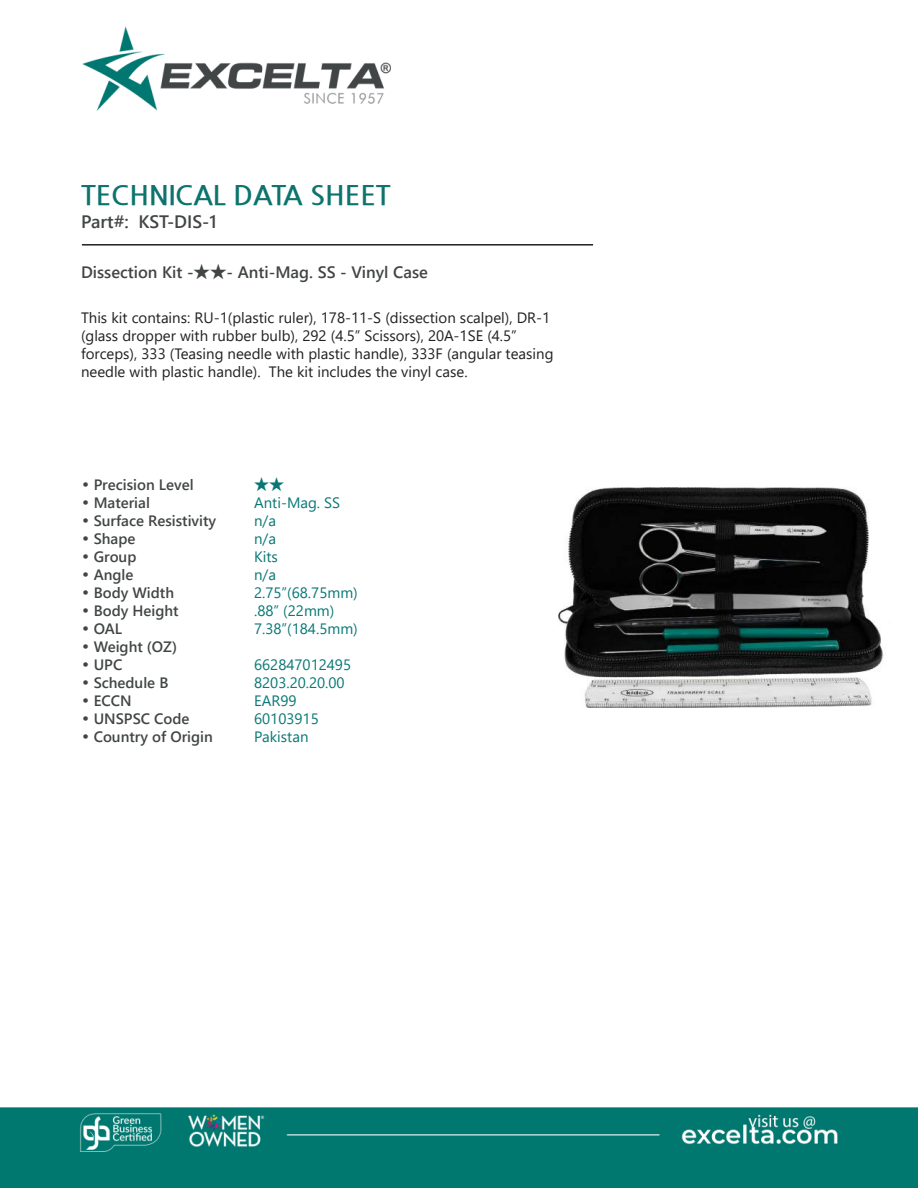
<style>
.page{position:relative;width:918px;height:1188px;background:#fff}
.page>*{position:absolute;margin:0;border:0;box-sizing:border-box;transform-origin:0 0}
.t1{font:700 27px "Nanum Gothic";color:#0d746d}
.t2{font:700 18px "Yu Gothic UI";color:#424546}
.t3{font:700 16.5px "Yu Gothic UI";color:#424546}
.t4{font:15px/18px "Yu Gothic UI";color:#221f1f}
.t5{font:700 15px "Yu Gothic UI";color:#424546}
.t6{font:15px "Yu Gothic UI";color:#087875}
.s1{font-family:"Century Gothic";font-weight:400}
</style>
<div class="page">
<img style="left:0;top:26px;width:918px;height:1162px">
<hr style="left:82px;top:244px;width:511px;height:2px;background:#221f1f">
<img style="left:558px;top:487px;width:333px;height:221px">
<h1 class="t1" style="left:81px;top:179px;width:311px">TECHNICAL DATA SHEET</h1>
<p class="t2" style="left:81px;top:215px;width:137px">Part#: KST-DIS-1</p>
<p class="t3" style="left:81px;top:262px;width:348px">Dissection Kit -★★- Anti-Mag. SS - Vinyl Case</p>
<p class="t4" style="left:81px;top:306px;width:474px">This kit contains: RU-1(plastic ruler), 178-11-S (dissection scalpel), DR-1 (glass dropper with rubber bulb), 292 (4.5” Scissors), 20A-1SE (4.5” forceps), 333 (Teasing needle with plastic handle), 333F (angular teasing needle with plastic handle). The kit includes the vinyl case.</p>
<p class="t5" style="left:81px;top:479px;width:114px"><span class="s1">•</span> Precision Level</p>
<p class="t6" style="left:254px;top:471px;width:31px">★★</p>
<p class="t5" style="left:81px;top:497px;width:70px"><span class="s1">•</span> Material</p>
<p class="t6" style="left:254px;top:489px;width:88px">Anti-Mag. SS</p>
<p class="t5" style="left:81px;top:515px;width:137px"><span class="s1">•</span> Surface Resistivity</p>
<p class="t6" style="left:254px;top:507px;width:23px">n/a</p>
<p class="t5" style="left:81px;top:533px;width:56px"><span class="s1">•</span> Shape</p>
<p class="t6" style="left:254px;top:525px;width:23px">n/a</p>
<p class="t5" style="left:81px;top:551px;width:57px"><span class="s1">•</span> Group</p>
<p class="t6" style="left:254px;top:548px;width:25px">Kits</p>
<p class="t5" style="left:81px;top:569px;width:54px"><span class="s1">•</span> Angle</p>
<p class="t6" style="left:254px;top:561px;width:23px">n/a</p>
<p class="t5" style="left:81px;top:587px;width:95px"><span class="s1">•</span> Body Width</p>
<p class="t6" style="left:254px;top:579px;width:105px">2.75”(68.75mm)</p>
<p class="t5" style="left:81px;top:605px;width:99px"><span class="s1">•</span> Body Height</p>
<p class="t6" style="left:254px;top:597px;width:82px">.88” (22mm)</p>
<p class="t5" style="left:81px;top:623px;width:43px"><span class="s1">•</span> OAL</p>
<p class="t6" style="left:254px;top:615px;width:105px">7.38”(184.5mm)</p>
<p class="t5" style="left:81px;top:641px;width:98px"><span class="s1">•</span> Weight (OZ)</p>
<p class="t5" style="left:81px;top:659px;width:43px"><span class="s1">•</span> UPC</p>
<p class="t6" style="left:254px;top:656px;width:99px">662847012495</p>
<p class="t5" style="left:81px;top:677px;width:89px"><span class="s1">•</span> Schedule B</p>
<p class="t6" style="left:254px;top:674px;width:92px">8203.20.20.00</p>
<p class="t5" style="left:81px;top:695px;width:52px"><span class="s1">•</span> ECCN</p>
<p class="t6" style="left:254px;top:692px;width:44px">EAR99</p>
<p class="t5" style="left:81px;top:713px;width:110px"><span class="s1">•</span> UNSPSC Code</p>
<p class="t6" style="left:254px;top:710px;width:66px">60103915</p>
<p class="t5" style="left:81px;top:731px;width:133px"><span class="s1">•</span> Country of Origin</p>
<p class="t6" style="left:254px;top:723px;width:56px">Pakistan</p>
</div>
